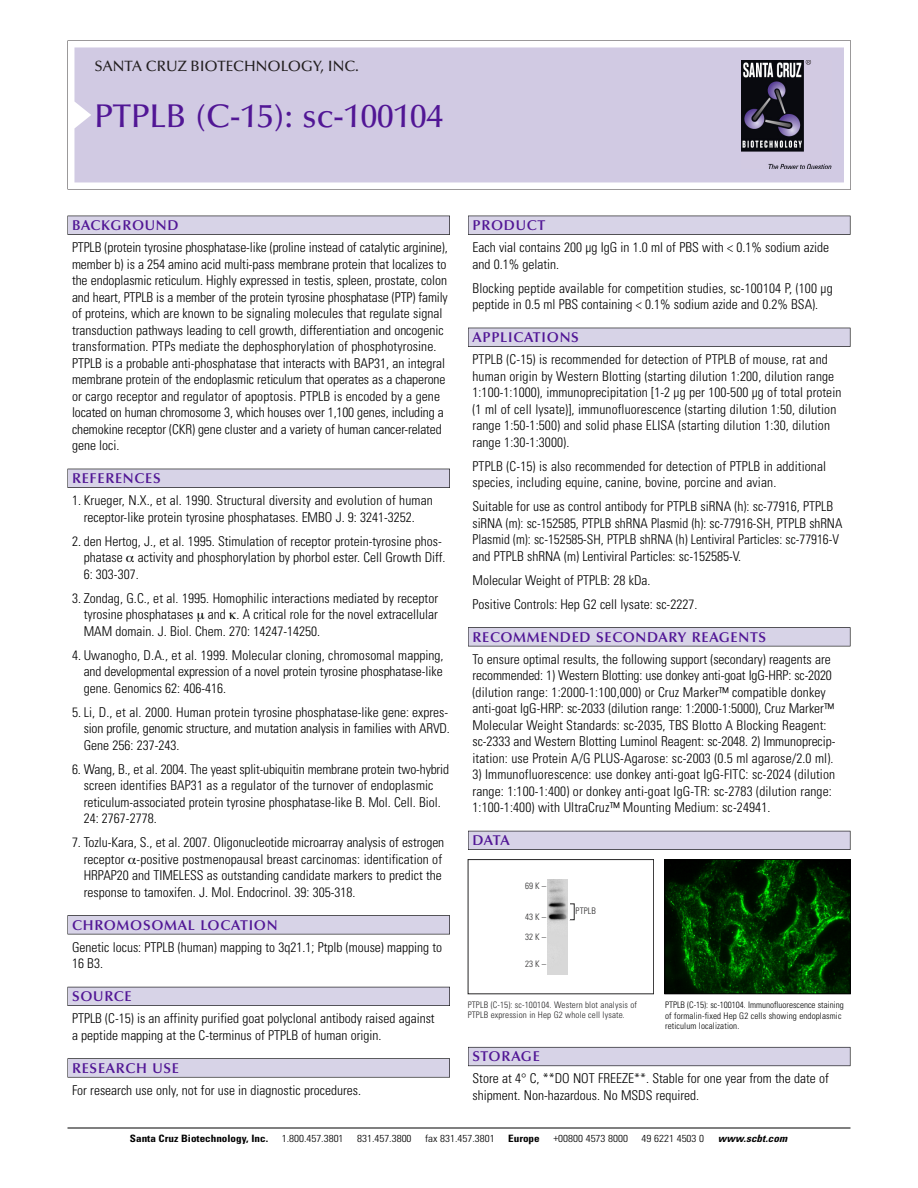
<style>
.page{position:relative;width:918px;height:1188px;background:#fff}
.page>*{position:absolute;margin:0;border:0;box-sizing:border-box;transform-origin:0 0}
.t1{font:500 33px "Optima";color:#511695}
.t2{font:500 15px "Optima";color:#231f20}
.t3{font:600 14.25px "Optima";letter-spacing:.05em;color:#511695}
.t4{font:300 condensed 13.5px/16.5px "Univers";color:#000}
.t5{font:300 condensed 10.2px "Univers";color:#000;scale:1.1 1}
.t6{font:700 condensed 10.2px "Univers";color:#000;scale:1.1 1}
.t7{font:italic 700 condensed 10.2px "Univers";letter-spacing:.005em;color:#000;scale:1.1 1}
.t8{font:300 condensed 9px/10.5px "Univers";letter-spacing:.015em;color:#000}
.t9{font:9px/10.5px "Univers Condensed Light+MPDMLJ";letter-spacing:.015em;color:#272627}
</style>
<div class="page">
<svg style="left:68px;top:40px;width:783px;height:149px"></svg>
<div style="left:74px;top:47px;width:770px;height:135px;background:#d1cae3"></div>
<img style="left:741px;top:60px;width:90px;height:108px">
<div style="left:68px;top:216px;width:382px;height:19px;background:#525155"></div>
<div style="left:68px;top:216px;width:381px;height:18px;background:#d7d3e7"></div>
<div style="left:68px;top:469px;width:382px;height:19px;background:#515055"></div>
<div style="left:68px;top:469px;width:381px;height:18px;background:#d7d3e7"></div>
<div style="left:68px;top:915px;width:382px;height:19px;background:#545357"></div>
<div style="left:68px;top:916px;width:381px;height:18px;background:#d7d3e7"></div>
<div style="left:68px;top:987px;width:382px;height:19px;background:#54535a"></div>
<div style="left:68px;top:987px;width:381px;height:18px;background:#d7d3e7"></div>
<svg style="left:68px;top:1058px;width:382px;height:20px"></svg>
<div style="left:68px;top:1059px;width:381px;height:18px;background:#d7d3e7"></div>
<div style="left:468px;top:216px;width:382px;height:19px;background:#525155"></div>
<div style="left:468px;top:216px;width:382px;height:18px;background:#d7d3e7"></div>
<div style="left:468px;top:328px;width:382px;height:19px;background:#515055"></div>
<div style="left:468px;top:328px;width:382px;height:18px;background:#d7d3e7"></div>
<div style="left:468px;top:627px;width:382px;height:19px;background:#545357"></div>
<div style="left:468px;top:628px;width:382px;height:18px;background:#d7d3e7"></div>
<div style="left:468px;top:831px;width:382px;height:19px;background:#54535a"></div>
<div style="left:468px;top:831px;width:382px;height:18px;background:#d7d3e7"></div>
<div style="left:468px;top:1047px;width:382px;height:19px;background:#66646d"></div>
<div style="left:468px;top:1048px;width:382px;height:18px;background:#d7d3e7"></div>
<hr style="left:68px;top:1128px;width:782px;height:1px;background:#000">
<img style="left:666px;top:861px;width:183px;height:131px">
<div style="left:664px;top:859px;width:187px;height:135px;border:1px solid #000"></div>
<div style="left:468px;top:859px;width:186px;height:135px;border:1px solid #272627"></div>
<img style="left:547px;top:879px;width:21px;height:95px">
<p class="t2" style="left:94px;top:61px;width:266px">SANTA CRUZ BIOTECHNOLOGY, INC.</p>
<h1 class="t1" style="left:94px;top:103px;width:350px">PTPLB (C-15): sc-100104</h1>
<p class="t3" style="left:72px;top:219px;width:108px">BACKGROUND</p>
<p class="t4" style="left:72px;top:240px;width:377px">PTPLB (protein tyrosine phosphatase-like (proline instead of catalytic arginine), member b) is a 254 amino acid multi-pass membrane protein that localizes to the endoplasmic reticulum. Highly expressed in testis, spleen, prostate, colon and heart, PTPLB is a member of the protein tyrosine phosphatase (PTP) family of proteins, which are known to be signaling molecules that regulate signal transduction pathways leading to cell growth, differentiation and oncogenic transformation. PTPs mediate the dephosphorylation of phosphotyrosine.<br>PTPLB is a probable anti-phosphatase that interacts with BAP31, an integral membrane protein of the endoplasmic reticulum that operates as a chaperone or cargo receptor and regulator of apoptosis. PTPLB is encoded by a gene located on human chromosome 3, which houses over 1,100 genes, including a chemokine receptor (CKR) gene cluster and a variety of human cancer-related gene loci.</p>
<p class="t3" style="left:72px;top:473px;width:90px">REFERENCES</p>
<p class="t4" style="left:72px;top:493px;width:362px;text-align:center">1. Krueger, N.X., et al. 1990. Structural diversity and evolution of human receptor-like protein tyrosine phosphatases. EMBO J. 9: 3241-3252.</p>
<p class="t4" style="left:84px;top:534px;width:363px;text-indent:-12px">2. den Hertog, J., et al. 1995. Stimulation of receptor protein-tyrosine phos&shy;phatase activity and phosphorylation by phorbol ester. Cell Growth Diff.<br>6: 303-307.</p>
<p class="t4" style="left:84px;top:591px;width:356px;text-align:justify;text-indent:-12px">3. Zondag, G.C., et al. 1995. Homophilic interactions mediated by receptor tyrosine phosphatases and . A critical role for the novel extracellular MAM domain. J. Biol. Chem. 270: 14247-14250.</p>
<p class="t4" style="left:84px;top:648px;width:361px;text-align:justify;text-indent:-12px">4. Uwanogho, D.A., et al. 1999. Molecular cloning, chromosomal mapping, and developmental expression of a novel protein tyrosine phosphatase-like gene. Genomics 62: 406-416.</p>
<p class="t4" style="left:84px;top:705px;width:368px;text-indent:-12px">5. Li, D., et al. 2000. Human protein tyrosine phosphatase-like gene: expres&shy;sion profile, genomic structure, and mutation analysis in families with ARVD.<br>Gene 256: 237-243.</p>
<p class="t4" style="left:84px;top:762px;width:367px;text-indent:-12px">6. Wang, B., et al. 2004. The yeast split-ubiquitin membrane protein two-hybrid screen identifies BAP31 as a regulator of the turnover of endoplasmic reticulum-associated protein tyrosine phosphatase-like B. Mol. Cell. Biol.<br>24: 2767-2778.</p>
<p class="t4" style="left:84px;top:835px;width:362px;text-indent:-12px">7. Tozlu-Kara, S., et al. 2007. Oligonucleotide microarray analysis of estrogen receptor -positive postmenopausal breast carcinomas: identification of HRPAP20 and TIMELESS as outstanding candidate markers to predict the response to tamoxifen. J. Mol. Endocrinol. 39: 305-318.</p>
<p class="t3" style="left:72px;top:919px;width:207px">CHROMOSOMAL LOCATION</p>
<p class="t4" style="left:72px;top:940px;width:372px">Genetic locus: PTPLB (human) mapping to 3q21.1; Ptplb (mouse) mapping to<br>16 B3.</p>
<p class="t3" style="left:72px;top:991px;width:61px">SOURCE</p>
<p class="t4" style="left:72px;top:1011px;width:364px">PTPLB (C-15) is an affinity purified goat polyclonal antibody raised against a peptide mapping at the C-terminus of PTPLB of human origin.</p>
<p class="t3" style="left:72px;top:1062px;width:109px">RESEARCH USE</p>
<p class="t4" style="left:72px;top:1083px;width:290px">For research use only, not for use in diagnostic procedures.</p>
<p class="t3" style="left:473px;top:219px;width:74px">PRODUCT</p>
<p class="t4" style="left:473px;top:240px;width:358px">Each vial contains 200 µg IgG in 1.0 ml of PBS with &lt; 0.1% sodium azide and 0.1% gelatin.</p>
<p class="t4" style="left:473px;top:281px;width:362px">Blocking peptide available for competition studies, sc-100104 P, (100 µg peptide in 0.5 ml PBS containing &lt; 0.1% sodium azide and 0.2% BSA).</p>
<p class="t3" style="left:473px;top:332px;width:108px">APPLICATIONS</p>
<p class="t4" style="left:473px;top:352px;width:370px">PTPLB (C-15) is recommended for detection of PTPLB of mouse, rat and human origin by Western Blotting (starting dilution 1:200, dilution range 1:100-1:1000), immunoprecipitation [1-2 µg per 100-500 µg of total protein (1 ml of cell lysate)], immunofluorescence (starting dilution 1:50, dilution range 1:50-1:500) and solid phase ELISA (starting dilution 1:30, dilution range 1:30-1:3000).</p>
<p class="t4" style="left:473px;top:459px;width:355px">PTPLB (C-15) is also recommended for detection of PTPLB in additional species, including equine, canine, bovine, porcine and avian.</p>
<p class="t4" style="left:473px;top:499px;width:371px">Suitable for use as control antibody for PTPLB siRNA (h): sc-77916, PTPLB siRNA (m): sc-152585, PTPLB shRNA Plasmid (h): sc-77916-SH, PTPLB shRNA Plasmid (m): sc-152585-SH, PTPLB shRNA (h) Lentiviral Particles: sc-77916-V and PTPLB shRNA (m) Lentiviral Particles: sc-152585-V.</p>
<p class="t4" style="left:473px;top:569px;width:226px;line-height:24px">Molecular Weight of PTPLB: 28 kDa.<br>Positive Controls: Hep G2 cell lysate: sc-2227.</p>
<p class="t3" style="left:473px;top:631px;width:295px">RECOMMENDED SECONDARY REAGENTS</p>
<p class="t4" style="left:473px;top:652px;width:364px">To ensure optimal results, the following support (secondary) reagents are recommended: 1) Western Blotting: use donkey anti-goat IgG-HRP: sc-2020 (dilution range: 1:2000-1:100,000) or Cruz Marker™ compatible donkey anti-goat IgG-HRP: sc-2033 (dilution range: 1:2000-1:5000), Cruz Marker™ Molecular Weight Standards: sc-2035, TBS Blotto A Blocking Reagent: sc-2333 and Western Blotting Luminol Reagent: sc-2048. 2) Immunoprecip&shy;itation: use Protein A/G PLUS-Agarose: sc-2003 (0.5 ml agarose/2.0 ml).</p>
<p class="t4" style="left:473px;top:767px;width:364px">3) Immunofluorescence: use donkey anti-goat IgG-FITC: sc-2024 (dilution range: 1:100-1:400) or donkey anti-goat IgG-TR: sc-2783 (dilution range:<br>1:100-1:400) with UltraCruz™ Mounting Medium: sc-24941.</p>
<p class="t3" style="left:473px;top:835px;width:39px">DATA</p>
<p class="t9" style="left:525px;top:881px;width:22px">69K–</p>
<p class="t9" style="left:525px;top:912px;width:22px">43K–</p>
<p class="t9" style="left:525px;top:933px;width:22px">32K–</p>
<p class="t9" style="left:525px;top:960px;width:22px">23K–</p>
<p class="t9" style="left:576px;top:906px;width:22px">PTPLB</p>
<p class="t9" style="left:468px;top:1000px;width:171px">PTPLB (C-15): sc-100104. Western blot analysis of<br>PTPLB expression in Hep G2 whole cell lysate.</p>
<p class="t8" style="left:665px;top:1001px;width:180px">PTPLB (C-15): sc-100104. Immunofluorescence staining of formalin-fixed Hep G2 cells showing endoplasmic reticulum localization.</p>
<p class="t3" style="left:473px;top:1051px;width:69px">STORAGE</p>
<p class="t4" style="left:473px;top:1072px;width:358px">Store at 4° C, **DO NOT FREEZE**. Stable for one year from the date of shipment. Non-hazardous. No MSDS required.</p>
<p class="t6" style="left:130px;top:1135px;width:127px">Santa Cruz Biotechnology, Inc.</p>
<p class="t5" style="left:282px;top:1135px;width:58px">1.800.457.3801</p>
<p class="t5" style="left:357px;top:1135px;width:51px">831.457.3800</p>
<p class="t5" style="left:425px;top:1135px;width:65px">fax 831.457.3801</p>
<p class="t6" style="left:508px;top:1135px;width:30px">Europe</p>
<p class="t5" style="left:553px;top:1135px;width:69px">+00800 4573 8000</p>
<p class="t5" style="left:642px;top:1135px;width:58px">49 6221 4503 0</p>
<p class="t7" style="left:718px;top:1135px;width:64px">www.scbt.com</p>
</div>
